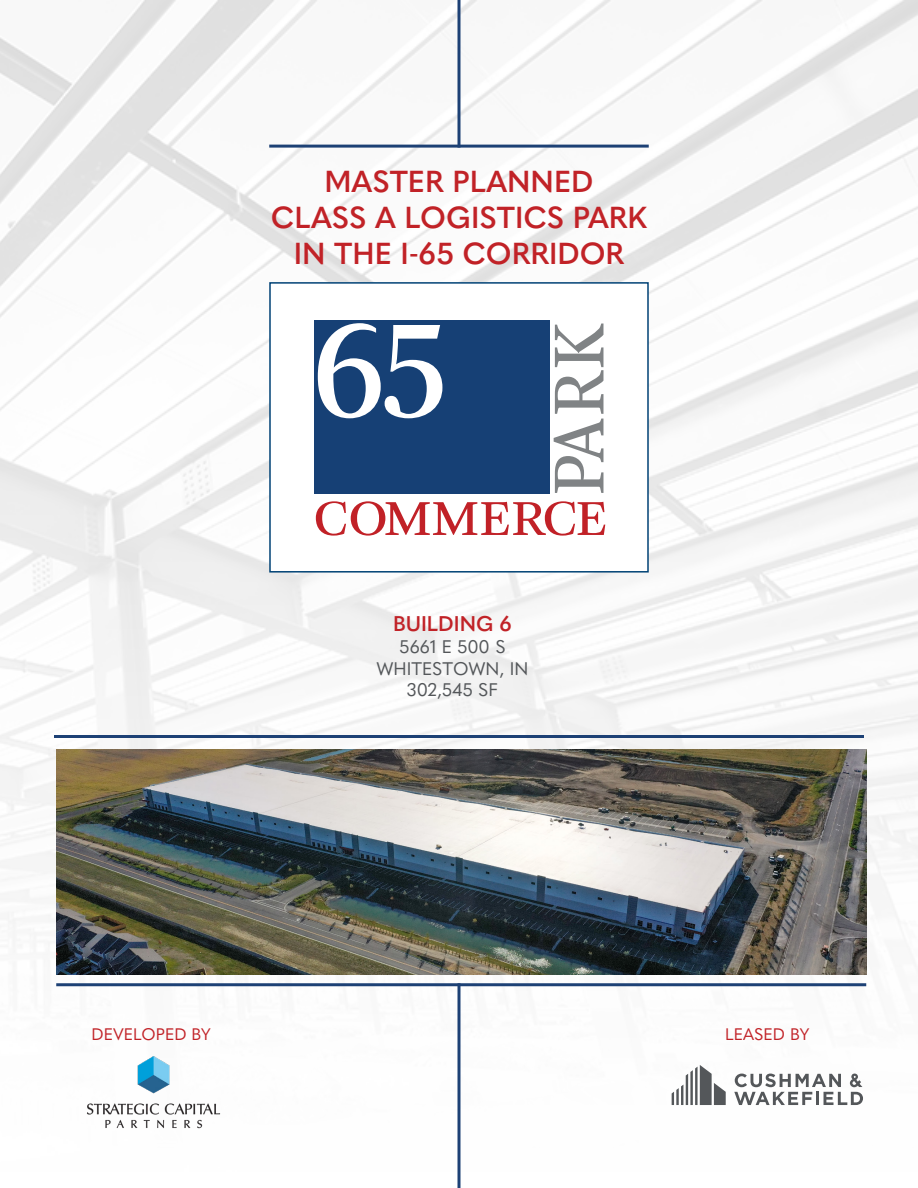
<style>
.page{position:relative;width:918px;height:1188px;background:#fff}
.page>*{position:absolute;margin:0;border:0;box-sizing:border-box;transform-origin:0 0}
.t1{font:78.3px "Arnhem Pro Blond";color:#808385;scale:.9 1}
.t2{font:52.8px "Arnhem Pro Blond";color:#c12127}
.t3{font:600 30px/36px "Quasimoda";color:#c12227;text-align:center}
.t4{font:600 21px "Quasimoda";color:#c12227}
.t5{font:18px "Quasimoda";color:#54575a}
.t6{font:16.5px "Quasimoda";color:#c12227}
</style>
<div class="page">
<img style="left:0;top:0;width:918px;height:1188px">
<div style="left:269px;top:282px;width:380px;height:291px;background:#fff;border:2px solid #004275"></div>
<div style="left:314px;top:320px;width:236px;height:174px;background:#164075"></div>
<svg style="left:318px;top:323px;width:124px;height:95px"></svg>
<hr style="left:269px;top:145px;width:380px;height:3px;background:#1d4175">
<hr style="left:458px;top:0;width:2px;height:148px;background:#1d4175">
<hr style="left:54px;top:735px;width:810px;height:3px;background:#1d4175">
<svg style="left:672px;top:1065px;width:54px;height:40px"></svg>
<svg style="left:734px;top:1074px;width:129px;height:31px"></svg>
<img style="left:84px;top:1050px;width:139px;height:84px">
<img style="left:56px;top:749px;width:810px;height:225px">
<hr style="left:56px;top:983px;width:810px;height:3px;background:#1d4175">
<hr style="left:458px;top:983px;width:2px;height:205px;background:#1d4175">
<p class="t3" style="left:271px;top:162px;width:378px">MASTER PLANNED<br>CLASS A LOGISTICS PARK<br>IN THE I-65 CORRIDOR</p>
<p class="t1" style="left:528px;top:495px;width:193px;rotate:-90deg">PARK</p>
<p class="t2" style="left:314px;top:484px;width:295px">COMMERCE</p>
<p class="t4" style="left:393px;top:608px;width:120px">BUILDING 6</p>
<p class="t5" style="left:400px;top:633px;width:108px">5661 E 500 S</p>
<p class="t5" style="left:376px;top:654px;width:154px">WHITESTOWN, IN</p>
<p class="t5" style="left:407px;top:676px;width:93px">302,545 SF</p>
<p class="t6" style="left:92px;top:1022px;width:121px">DEVELOPED BY</p>
<p class="t6" style="left:725px;top:1022px;width:86px">LEASED BY</p>
</div>
